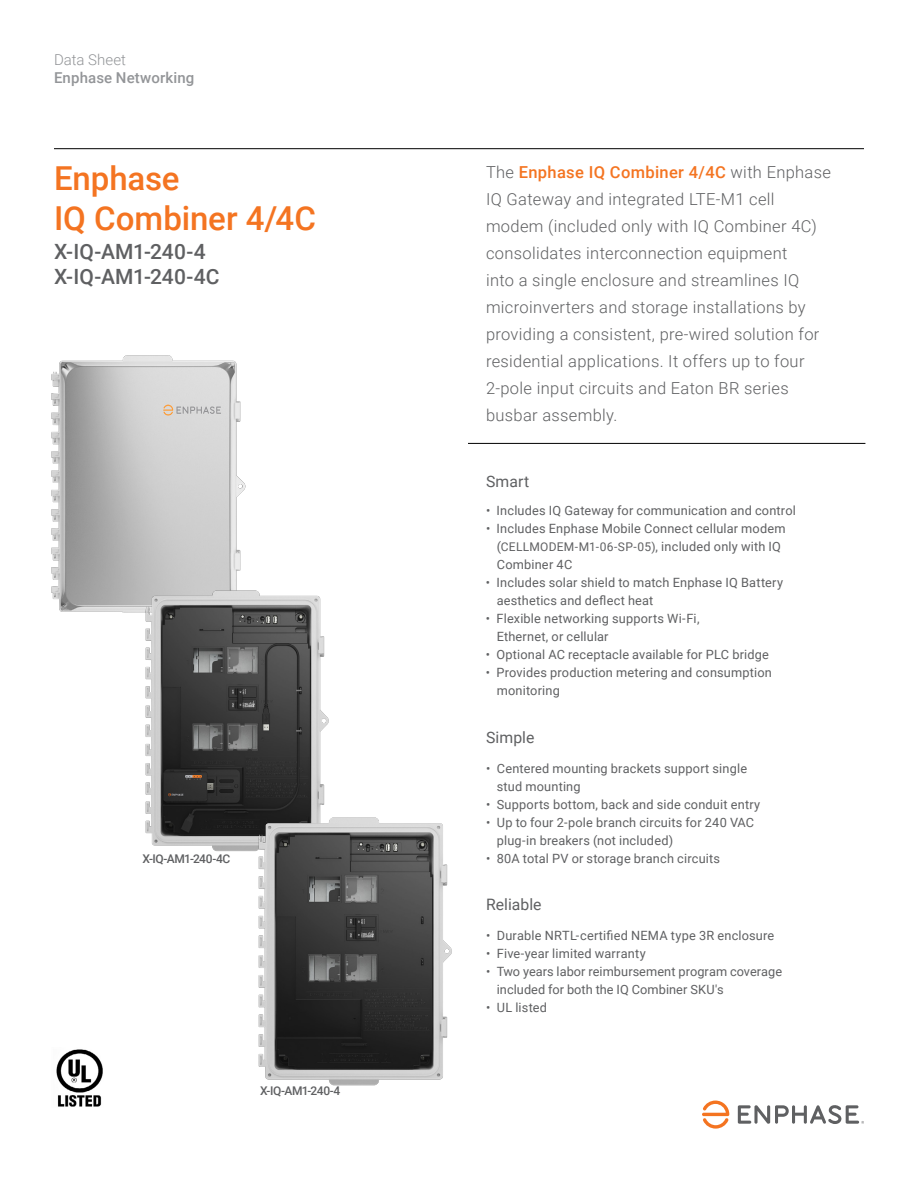
<style>
.page{position:relative;width:918px;height:1188px;background:#fff}
.page>*{position:absolute;margin:0;border:0;box-sizing:border-box;transform-origin:0 0}
.t1{font:500 33px/39.6px "Roboto";color:#f47421}
.t2{font:500 21px/25.2px "Roboto";color:#5f6062}
.t3{font:300 16.5px/27px "Roboto";letter-spacing:.02em;color:#5f6062}
.t4{font:15.75px "Roboto";letter-spacing:.005em;color:#5f6062}
.t5{font:500 15px "Roboto";letter-spacing:.01em;color:#939598}
.t6{font:300 15px "Roboto";color:#939598}
.t7{font:12.75px/18px "Roboto";letter-spacing:.015em;color:#5f6062}
.t8{font:12px "Roboto";letter-spacing:.02em;color:#5f6062}
.t9{font:500 12px "Roboto";letter-spacing:-.04em;color:#5f6062}
.s1{font-weight:500;color:#f47421}
.s2{font-size:12.75px}
</style>
<div class="page">
<svg style="left:702px;top:1101px;width:27px;height:28px"></svg>
<svg style="left:738px;top:1105px;width:126px;height:19px"></svg>
<hr style="left:54px;top:148px;width:810px;height:1px;background:#000">
<hr style="left:468px;top:443px;width:397px;height:1px;background:#000">
<img style="left:56px;top:1049px;width:47px;height:58px">
<img style="left:51px;top:355px;width:195px;height:257px">
<img style="left:69px;top:562px;width:260px;height:284px">
<img style="left:210px;top:778px;width:242px;height:308px">
<p class="t6" style="left:54px;top:49px;width:74px">Data Sheet</p>
<p class="t5" style="left:54px;top:67px;width:142px">Enphase Networking</p>
<h1 class="t1" style="left:54px;top:157px;width:264px">Enphase<br>IQ Combiner 4/4C</h1>
<h2 class="t2" style="left:54px;top:238px;width:167px">X-IQ-AM1-240-4<br>X-IQ-AM1-240-4C</h2>
<p class="t9" style="left:142px;top:851px;width:89px">X-IQ-AM1-240-4C</p>
<p class="t9" style="left:260px;top:1083px;width:82px">X-IQ-AM1-240-4</p>
<p class="t3" style="left:486px;top:158px;width:347px">The <span class="s1">Enphase IQ Combiner 4/4C</span> with Enphase IQ Gateway and integrated LTE-M1 cell modem (included only with IQ Combiner 4C) consolidates interconnection equipment<br>into a single enclosure and streamlines IQ microinverters and storage installations by providing a consistent, pre-wired solution for residential applications. It offers up to four 2-pole input circuits and Eaton BR series busbar assembly.</p>
<p class="t4" style="left:486px;top:470px;width:45px">Smart</p>
<p class="t7" style="left:486px;top:501px;width:311px">• Includes IQ Gateway for communication and control</p>
<p class="t7" style="left:486px;top:519px;width:301px">• Includes Enphase Mobile Connect cellular modem</p>
<p class="t8" style="left:497px;top:538px;width:286px"><span class="s2">(</span>CELLMODEM-M1-06-SP-05)<span class="s2">, included only with IQ</span></p>
<p class="t7" style="left:497px;top:555px;width:77px">Combiner 4C</p>
<p class="t7" style="left:497px;top:573px;width:288px;text-indent:-11px">• Includes solar shield to match Enphase IQ Battery aesthetics and deflect heat</p>
<p class="t7" style="left:497px;top:609px;width:204px;text-indent:-11px">• Flexible networking supports Wi-Fi,<br>Ethernet, or cellular</p>
<p class="t7" style="left:486px;top:645px;width:284px">• Optional AC receptacle available for PLC bridge</p>
<p class="t7" style="left:497px;top:663px;width:277px;text-indent:-11px">• Provides production metering and consumption monitoring</p>
<p class="t4" style="left:486px;top:726px;width:50px">Simple</p>
<p class="t7" style="left:497px;top:759px;width:252px;text-indent:-11px">• Centered mounting brackets support single stud mounting</p>
<p class="t7" style="left:486px;top:795px;width:276px">• Supports bottom, back and side conduit entry</p>
<p class="t7" style="left:497px;top:813px;width:259px;text-indent:-11px">• Up to four 2-pole branch circuits for 240 VAC plug-in breakers (not included)</p>
<p class="t7" style="left:486px;top:849px;width:236px">• 80A total PV or storage branch circuits</p>
<p class="t4" style="left:486px;top:894px;width:57px">Reliable</p>
<p class="t7" style="left:486px;top:926px;width:290px">• Durable NRTL-certified NEMA type 3R enclosure</p>
<p class="t7" style="left:486px;top:944px;width:161px">• Five-year limited warranty</p>
<p class="t7" style="left:497px;top:962px;width:287px;text-indent:-11px">• Two years labor reimbursement program coverage included for both the IQ Combiner SKU's</p>
<p class="t7" style="left:486px;top:998px;width:63px">• UL listed</p>
</div>
